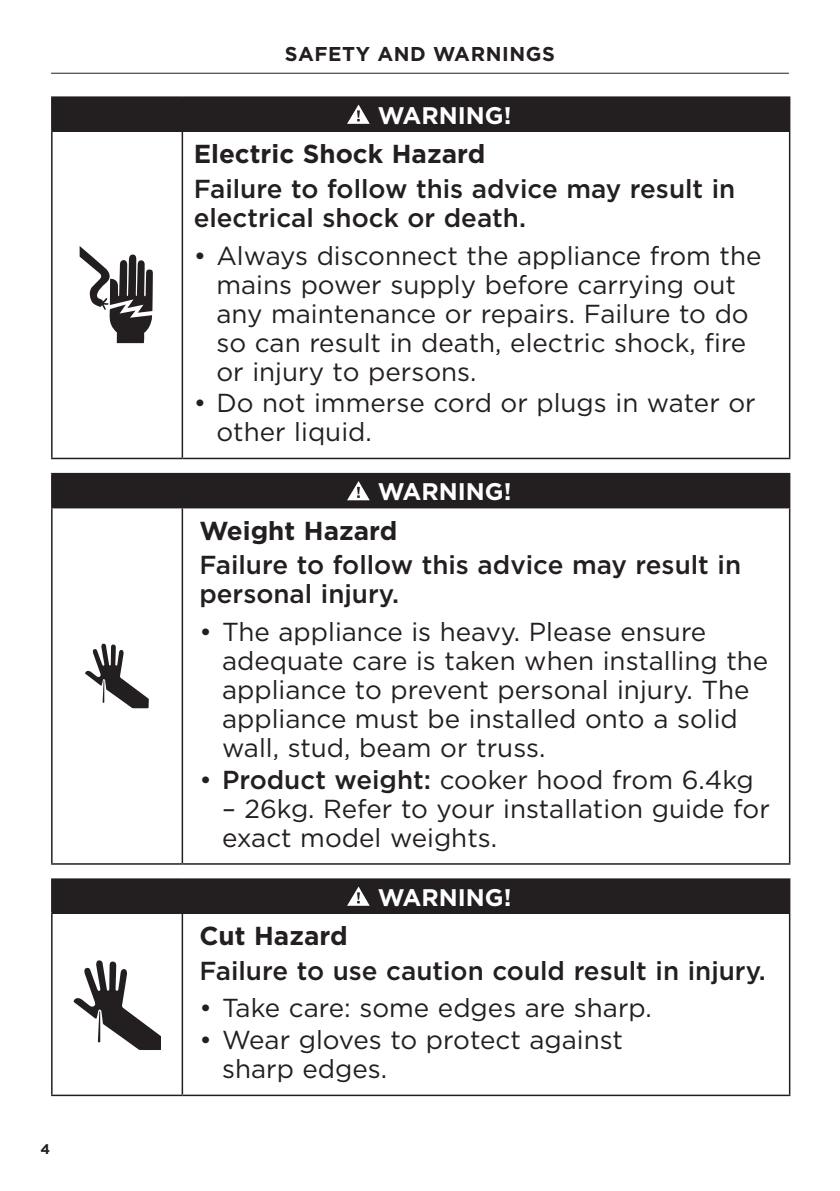
<style>
.page{position:relative;width:840px;height:1191px;background:#fff}
.page>*{position:absolute;margin:0;border:0;box-sizing:border-box;transform-origin:0 0}
.t1{font:26px/29px "Gotham";color:#231f20}
.t2{font:500 26px/29px "Gotham";color:#231f20}
.t3{font:700 26px "Gotham";color:#231f20}
.t4{font:700 24px "Gotham";color:#fff}
.t5{font:700 20px "Gotham";letter-spacing:.03em;color:#231f20}
.t6{font:700 14px "Gotham";color:#231f20}
.s1{font-weight:500}
</style>
<div class="page">
<hr style="left:51px;top:73px;width:737px;height:1px;background:#231f20">
<div style="left:52px;top:97px;width:737px;height:34px;background:#231f20"></div>
<hr style="left:51px;top:96px;width:131px;height:2px;background:#231f20">
<hr style="left:51px;top:98px;width:2px;height:32px;background:#231f20">
<hr style="left:182px;top:96px;width:608px;height:2px;background:#231f20">
<hr style="left:788px;top:98px;width:2px;height:32px;background:#231f20">
<hr style="left:51px;top:130px;width:131px;height:2px;background:#231f20">
<hr style="left:51px;top:132px;width:2px;height:326px;background:#231f20">
<hr style="left:182px;top:130px;width:608px;height:2px;background:#231f20">
<hr style="left:181px;top:132px;width:2px;height:326px;background:#231f20">
<hr style="left:788px;top:132px;width:2px;height:326px;background:#231f20">
<hr style="left:51px;top:458px;width:131px;height:1px;background:#231f20">
<hr style="left:182px;top:458px;width:608px;height:1px;background:#231f20">
<svg style="left:347px;top:104px;width:22px;height:20px"></svg>
<svg style="left:80px;top:246px;width:73px;height:97px"></svg>
<div style="left:52px;top:473px;width:737px;height:34px;background:#231f20"></div>
<hr style="left:51px;top:507px;width:131px;height:1px;background:#231f20">
<hr style="left:51px;top:508px;width:2px;height:355px;background:#231f20">
<hr style="left:181px;top:508px;width:2px;height:355px;background:#231f20">
<hr style="left:51px;top:863px;width:131px;height:1px;background:#231f20">
<hr style="left:51px;top:473px;width:131px;height:1px;background:#231f20">
<hr style="left:51px;top:474px;width:2px;height:33px;background:#231f20">
<hr style="left:182px;top:473px;width:608px;height:1px;background:#231f20">
<hr style="left:788px;top:474px;width:2px;height:33px;background:#231f20">
<hr style="left:182px;top:507px;width:608px;height:1px;background:#231f20">
<hr style="left:788px;top:508px;width:2px;height:355px;background:#231f20">
<hr style="left:182px;top:863px;width:608px;height:1px;background:#231f20">
<svg style="left:347px;top:481px;width:22px;height:19px"></svg>
<svg style="left:85px;top:643px;width:64px;height:65px"></svg>
<div style="left:52px;top:879px;width:737px;height:34px;background:#231f20"></div>
<hr style="left:51px;top:912px;width:131px;height:2px;background:#231f20">
<hr style="left:51px;top:914px;width:2px;height:180px;background:#231f20">
<hr style="left:181px;top:914px;width:2px;height:180px;background:#231f20">
<hr style="left:51px;top:1094px;width:131px;height:2px;background:#231f20">
<hr style="left:51px;top:878px;width:131px;height:2px;background:#231f20">
<hr style="left:51px;top:880px;width:2px;height:32px;background:#231f20">
<hr style="left:182px;top:878px;width:608px;height:2px;background:#231f20">
<hr style="left:788px;top:880px;width:2px;height:32px;background:#231f20">
<hr style="left:182px;top:912px;width:608px;height:2px;background:#231f20">
<hr style="left:788px;top:914px;width:2px;height:180px;background:#231f20">
<hr style="left:182px;top:1094px;width:608px;height:2px;background:#231f20">
<svg style="left:347px;top:886px;width:22px;height:19px"></svg>
<svg style="left:73px;top:960px;width:88px;height:90px"></svg>
<p class="t6" style="left:41px;top:1139px;width:11px">4</p>
<p class="t5" style="left:285px;top:41px;width:271px">SAFETY AND WARNINGS</p>
<p class="t4" style="left:377px;top:99px;width:135px">WARNING!</p>
<p class="t3" style="left:194px;top:137px;width:293px">Electric Shock Hazard</p>
<p class="t2" style="left:194px;top:174px;width:543px">Failure to follow this advice may result in electrical shock or death.</p>
<p class="t1" style="left:216px;top:240px;width:546px;text-indent:-23px">• Always disconnect the appliance from the mains power supply before carrying out any maintenance or repairs. Failure to do so can result in death, electric shock, fire or injury to persons.</p>
<p class="t1" style="left:216px;top:388px;width:540px;text-indent:-23px">• Do not immerse cord or plugs in water or other liquid.</p>
<p class="t4" style="left:377px;top:476px;width:135px">WARNING!</p>
<p class="t3" style="left:199px;top:513px;width:199px">Weight Hazard</p>
<p class="t2" style="left:199px;top:550px;width:543px">Failure to follow this advice may result in personal injury.</p>
<p class="t1" style="left:222px;top:617px;width:547px;text-indent:-23px">• The appliance is heavy. Please ensure adequate care is taken when installing the appliance to prevent personal injury. The appliance must be installed onto a solid wall, stud, beam or truss.</p>
<p class="t1" style="left:199px;top:764px;width:555px">• <span class="s1">Product weight:</span> cooker hood from 6.4kg</p>
<p class="t1" style="left:222px;top:793px;width:549px">– 26kg. Refer to your installation guide for exact model weights.</p>
<p class="t4" style="left:377px;top:881px;width:135px">WARNING!</p>
<p class="t3" style="left:199px;top:919px;width:150px">Cut Hazard</p>
<p class="t2" style="left:199px;top:956px;width:567px">Failure to use caution could result in injury.</p>
<p class="t1" style="left:199px;top:993px;width:454px">• Take care: some edges are sharp.</p>
<p class="t1" style="left:222px;top:1025px;width:402px;text-indent:-23px">• Wear gloves to protect against sharp edges.</p>
</div>
